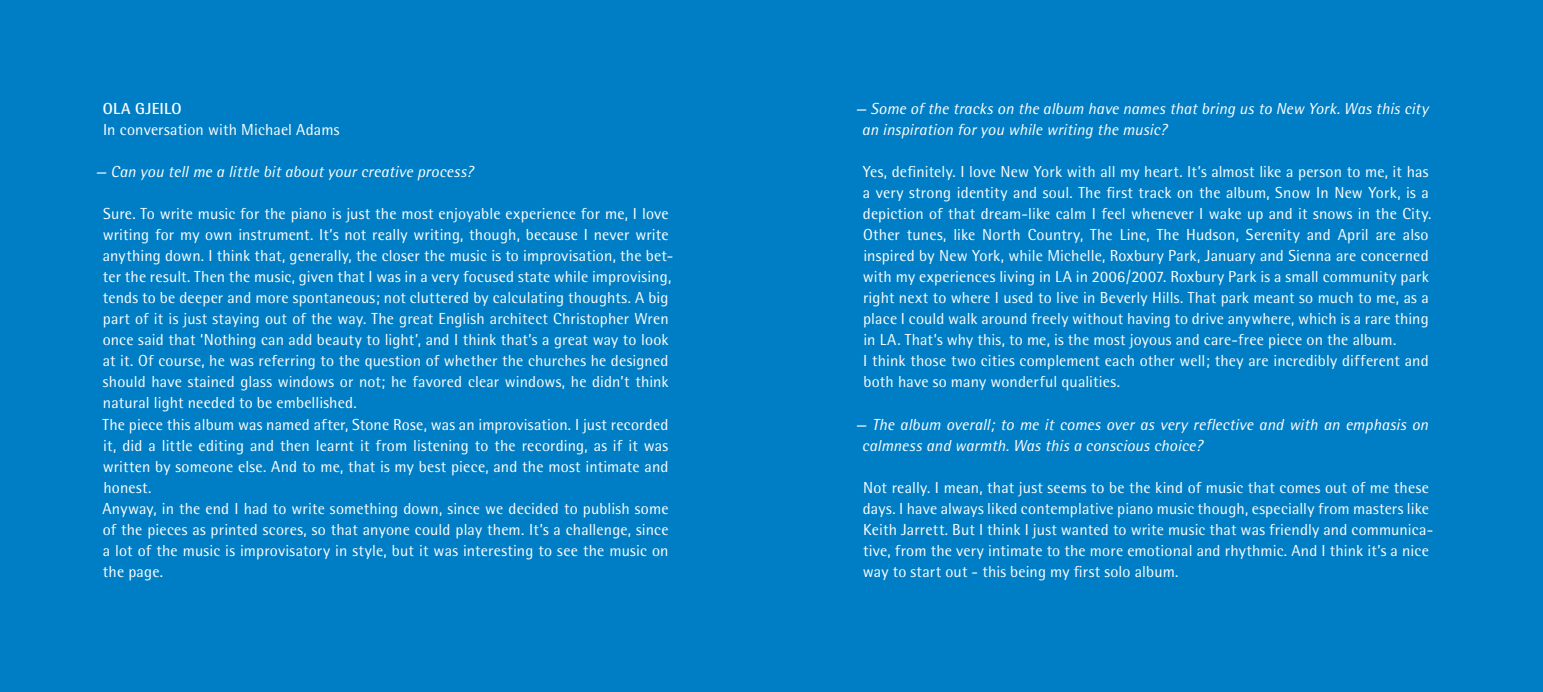
<style>
.page{position:relative;width:1543px;height:692px;background:#fff}
.page>*{position:absolute;margin:0;border:0;box-sizing:border-box;transform-origin:0 0}
.t1{font:16px/21px "Rotis Semi Sans";letter-spacing:.01em;color:#fff}
.t2{font:italic 16px/21px "Rotis Semi Sans";letter-spacing:.005em;color:#fff}
.t3{font:700 16px "Rotis Semi Sans";letter-spacing:.015em;color:#fff}
</style>
<div class="page">
<div style="left:0;top:0;width:1542px;height:692px;background:#007ec5"></div>
<p class="t3" style="left:103px;top:99px;width:80px">OLA GJEILO</p>
<p class="t1" style="left:103px;top:119px;width:238px">In conversation with Michael Adams</p>
<p class="t2" style="left:95px;top:161px;width:379px">— Can you tell me a little bit about your creative process?</p>
<p class="t1" style="left:102px;top:203px;width:572px">Sure. To write music for the piano is just the most enjoyable experience for me, I love writing for my own instrument. It’s not really writing, though, because I never write anything down. I think that, generally, the closer the music is to improvisation, the bet&shy;ter the result. Then the music, given that I was in a very focused state while improvising, tends to be deeper and more spontaneous; not cluttered by calculating thoughts. A big part of it is just staying out of the way. The great English architect Christopher Wren once said that ‘Nothing can add beauty to light’, and I think that’s a great way to look at it. Of course, he was referring to the question of whether the churches he designed should have stained glass windows or not; he favored clear windows, he didn’t think natural light needed to be embellished.<br>The piece this album was named after, Stone Rose, was an improvisation. I just recorded it, did a little editing and then learnt it from listening to the recording, as if it was written by someone else. And to me, that is my best piece, and the most intimate and honest.<br>Anyway, in the end I had to write something down, since we decided to publish some of the pieces as printed scores, so that anyone could play them. It’s a challenge, since a lot of the music is improvisatory in style, but it was interesting to see the music on the page.</p>
<p class="t2" style="left:861px;top:98px;width:567px;text-indent:-6px">— Some of the tracks on the album have names that bring us to New York. Was this city an inspiration for you while writing the music?</p>
<p class="t1" style="left:862px;top:161px;width:570px">Yes, definitely. I love New York with all my heart. It’s almost like a person to me, it has a very strong identity and soul. The first track on the album, Snow In New York, is a depiction of that dream-like calm I feel whenever I wake up and it snows in the City.<br>Other tunes, like North Country, The Line, The Hudson, Serenity and April are also inspired by New York, while Michelle, Roxbury Park, January and Sienna are concerned with my experiences living in LA in 2006/2007. Roxbury Park is a small community park right next to where I used to live in Beverly Hills. That park meant so much to me, as a place I could walk around freely without having to drive anywhere, which is a rare thing in LA. That’s why this, to me, is the most joyous and care-free piece on the album.<br>I think those two cities complement each other well; they are incredibly different and both have so many wonderful qualities.</p>
<p class="t2" style="left:861px;top:413px;width:568px;text-indent:-6px">— The album overall; to me it comes over as very reflective and with an emphasis on calmness and warmth. Was this a conscious choice?</p>
<p class="t1" style="left:862px;top:476px;width:572px">Not really. I mean, that just seems to be the kind of music that comes out of me these days. I have always liked contemplative piano music though, especially from masters like Keith Jarrett. But I think I just wanted to write music that was friendly and communica&shy;tive, from the very intimate to the more emotional and rhythmic. And I think it’s a nice way to start out - this being my first solo album.</p>
</div>
